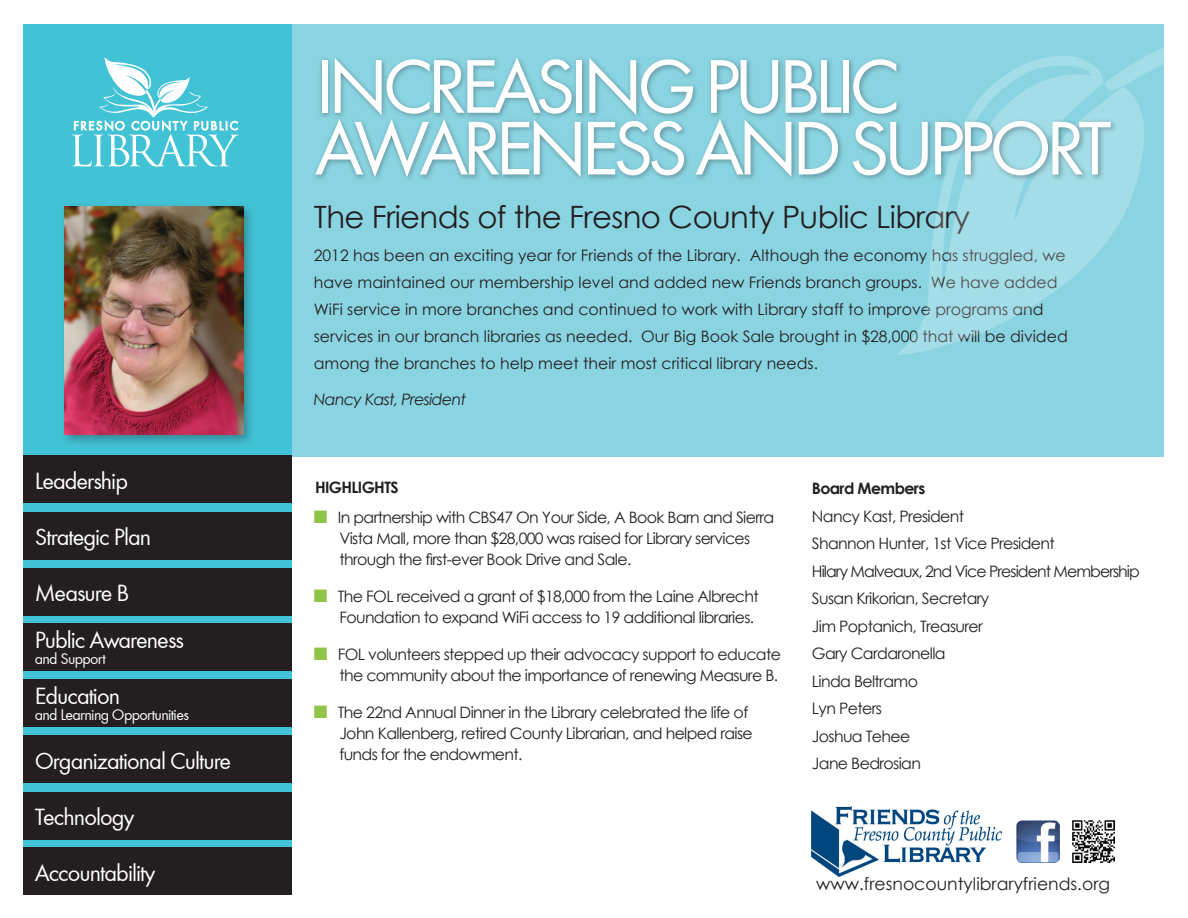
<style>
.page{position:relative;width:1188px;height:918px;background:#fff}
.page>*{position:absolute;margin:0;border:0;box-sizing:border-box;transform-origin:0 0}
.t1{font:78.9px/61.7px "Function";letter-spacing:-.08em;color:#fff}
.t2{font:30.75px "Century Gothic";letter-spacing:-.02em;color:#231f20}
.t3{font:24.3px "Function";letter-spacing:-.04em;color:#fff}
.t4{font:17.25px "Century Gothic";color:#231f20}
.t5{font:16.05px "Function";letter-spacing:-.04em;color:#fff}
.t6{font:15.75px/27.5px "Century Gothic";letter-spacing:-.04em;color:#231f20}
.t7{font:15.75px/27px "Century Gothic";color:#231f20}
.t8{font:700 15.75px "Century Gothic";letter-spacing:-.04em;color:#231f20}
.t9{font:italic 15.75px "Century Gothic";letter-spacing:-.04em;color:#231f20}
.s1{color:#8fc448}
</style>
<div class="page">
<div style="left:23px;top:24px;width:269px;height:871px;background:#41c2d5"></div>
<svg style="left:72px;top:57px;width:167px;height:109px"></svg>
<div style="left:23px;top:569px;width:269px;height:47px;background:#231f20"></div>
<div style="left:23px;top:512px;width:269px;height:47px;background:#231f20"></div>
<div style="left:23px;top:456px;width:269px;height:47px;background:#231f20"></div>
<div style="left:23px;top:679px;width:269px;height:47px;background:#231f20"></div>
<div style="left:23px;top:623px;width:269px;height:47px;background:#231f20"></div>
<div style="left:23px;top:736px;width:269px;height:47px;background:#231f20"></div>
<div style="left:23px;top:792px;width:269px;height:47px;background:#231f20"></div>
<div style="left:23px;top:848px;width:269px;height:47px;background:#231f20"></div>
<div style="left:292px;top:24px;width:872px;height:433px;background:#8ad4e2"></div>
<div style="left:60px;top:203px;width:196px;height:244px;background:#231f20;opacity:.35"></div>
<img style="left:64px;top:207px;width:179px;height:228px">
<img style="left:812px;top:806px;width:190px;height:71px">
<img style="left:1016px;top:821px;width:43px;height:42px">
<img style="left:1073px;top:821px;width:42px;height:42px">
<svg style="left:897px;top:184px;width:123px;height:171px;fill:#a2dde8"></svg>
<svg style="left:1020px;top:48px;width:144px;height:265px"></svg>
<div style="left:312px;top:55px;width:806px;height:129px;background:#231f20;opacity:.35"></div>
<h3 class="t3" style="left:35px;top:467px;width:95px">Leadership</h3>
<h3 class="t3" style="left:35px;top:523px;width:118px">Strategic Plan</h3>
<h3 class="t3" style="left:35px;top:579px;width:93px">Measure B</h3>
<h3 class="t3" style="left:35px;top:626px;width:151px">Public Awareness</h3>
<p class="t5" style="left:35px;top:649px;width:73px">and Support</p>
<h3 class="t3" style="left:35px;top:682px;width:87px">Education</h3>
<p class="t5" style="left:35px;top:705px;width:156px">and Learning Opportunities</p>
<h3 class="t3" style="left:35px;top:747px;width:198px">Organizational Culture</h3>
<h3 class="t3" style="left:35px;top:803px;width:101px">Technology</h3>
<h3 class="t3" style="left:35px;top:859px;width:122px">Accountability</h3>
<h1 class="t1" style="left:315px;top:56px;width:799px">I ncreasing Public<br>Awareness and Support</h1>
<h2 class="t2" style="left:314px;top:196px;width:658px">The Friends of the Fresno County Public Library</h2>
<p class="t7" style="left:314px;top:242px;width:755px">2012 has been an exciting year for Friends of the Library. Although the economy has struggled, we have maintained our membership level and added new Friends branch groups. We have added WiFi service in more branches and continued to work with Library staff to improve programs and services in our branch libraries as needed. Our Big Book Sale brought in $28,000 that will be divided among the branches to help meet their most critical library needs.</p>
<p class="t9" style="left:314px;top:389px;width:154px">Nancy Kast, President</p>
<p class="t8" style="left:315px;top:475px;width:68px">Highlights</p>
<p class="t6" style="left:339px;top:507px;width:436px;line-height:21px;text-indent:-25px"><span class="s1">■</span> In partnership with CBS47 On Your Side, A Book Barn and Sierra<br>Vista Mall, more than $28,000 was raised for Library services through the first-ever Book Drive and Sale.</p>
<p class="t6" style="left:314px;top:586px;width:446px;line-height:21px;text-align:right"><span class="s1">■</span> The FOL received a grant of $18,000 from the Laine Albrecht<br>Foundation to expand WiFi access to 19 additional libraries.</p>
<p class="t6" style="left:314px;top:643px;width:469px;line-height:21px;text-align:right"><span class="s1">■</span> FOL volunteers stepped up their advocacy support to educate the community about the importance of renewing Measure B.</p>
<p class="t6" style="left:339px;top:701px;width:415px;line-height:21px;text-indent:-25px"><span class="s1">■</span> The 22nd Annual Dinner in the Library celebrated the life of<br>John Kallenberg, retired County Librarian, and helped raise funds for the endowment.</p>
<p class="t8" style="left:812px;top:477px;width:115px">Board Members</p>
<p class="t6" style="left:812px;top:502px;width:329px">Nancy Kast, President<br>Shannon Hunter, 1st Vice President<br>Hilary Malveaux, 2nd Vice President Membership<br>Susan Krikorian, Secretary<br>Jim Poptanich, Treasurer<br>Gary Cardaronella<br>Linda Beltramo<br>Lyn Peters<br>Joshua Tehee<br>Jane Bedrosian</p>
<p class="t4" style="left:816px;top:872px;width:295px">www.fresnocountylibraryfriends.org</p>
</div>
